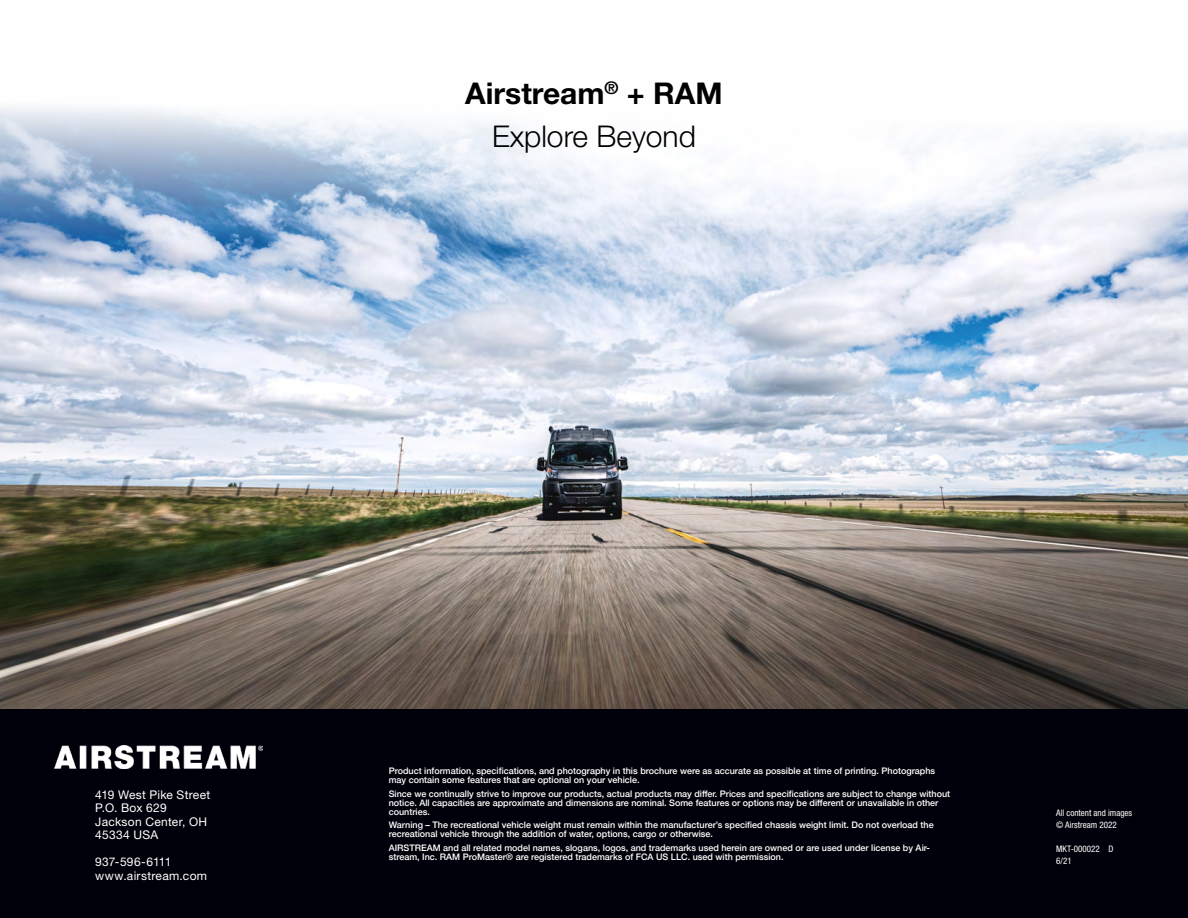
<style>
.page{position:relative;width:1188px;height:918px;background:#fff}
.page>*{position:absolute;margin:0;border:0;box-sizing:border-box;transform-origin:0 0}
.t1{font:700 30px/43.5px "Helvetica Neue LT Std";color:#000;text-align:center}
.t2{font:12px/13.5px "Helvetica Neue LT Std";letter-spacing:.025em;color:#fff}
.t3{font:500 9px/9px "Helvetica Neue";color:#fff}
.t4{font:condensed 9px/12px "Helvetica Neue LT Std";color:#fff}
.s1{font-weight:300}
</style>
<div class="page">
<img style="left:0;top:106px;width:1188px;height:604px">
<div style="left:0;top:710px;width:1188px;height:208px;background:#00000a"></div>
<img style="left:54px;top:746px;width:208px;height:22px">
<h1 class="t1" style="left:465px;top:71px;width:259px">Airstream<sup>®</sup> + RAM<br><span class="s1">Explore Beyond</span></h1>
<h2 class="t2" style="left:95px;top:788px;width:116px">419 West Pike Street<br>P.O. Box 629<br>Jackson Center, OH<br>45334 USA</h2>
<h2 class="t2" style="left:95px;top:855px;width:113px">937-596-6111 www.airstream.com</h2>
<p class="t3" style="left:389px;top:766px;width:548px">Product information, specifications, and photography in this brochure were as accurate as possible at time of printing. Photographs may contain some features that are optional on your vehicle.</p>
<p class="t3" style="left:389px;top:788px;width:563px">Since we continually strive to improve our products, actual products may differ. Prices and specifications are subject to change without notice. All capacities are approximate and dimensions are nominal. Some features or options may be different or unavailable in other countries.</p>
<p class="t3" style="left:389px;top:820px;width:547px">Warning – The recreational vehicle weight must remain within the manufacturer’s specified chassis weight limit. Do not overload the recreational vehicle through the addition of water, options, cargo or otherwise.</p>
<p class="t3" style="left:389px;top:842px;width:543px">AIRSTREAM and all related model names, slogans, logos, and trademarks used herein are owned or are used under license by Air&shy;stream, Inc. RAM ProMaster® are registered trademarks of FCA US LLC. used with permission.</p>
<p class="t4" style="left:1056px;top:807px;width:78px">All content and images © Airstream 2022</p>
<p class="t4" style="left:1056px;top:843px;width:59px">MKT-000022 D<br>6/21</p>
</div>
